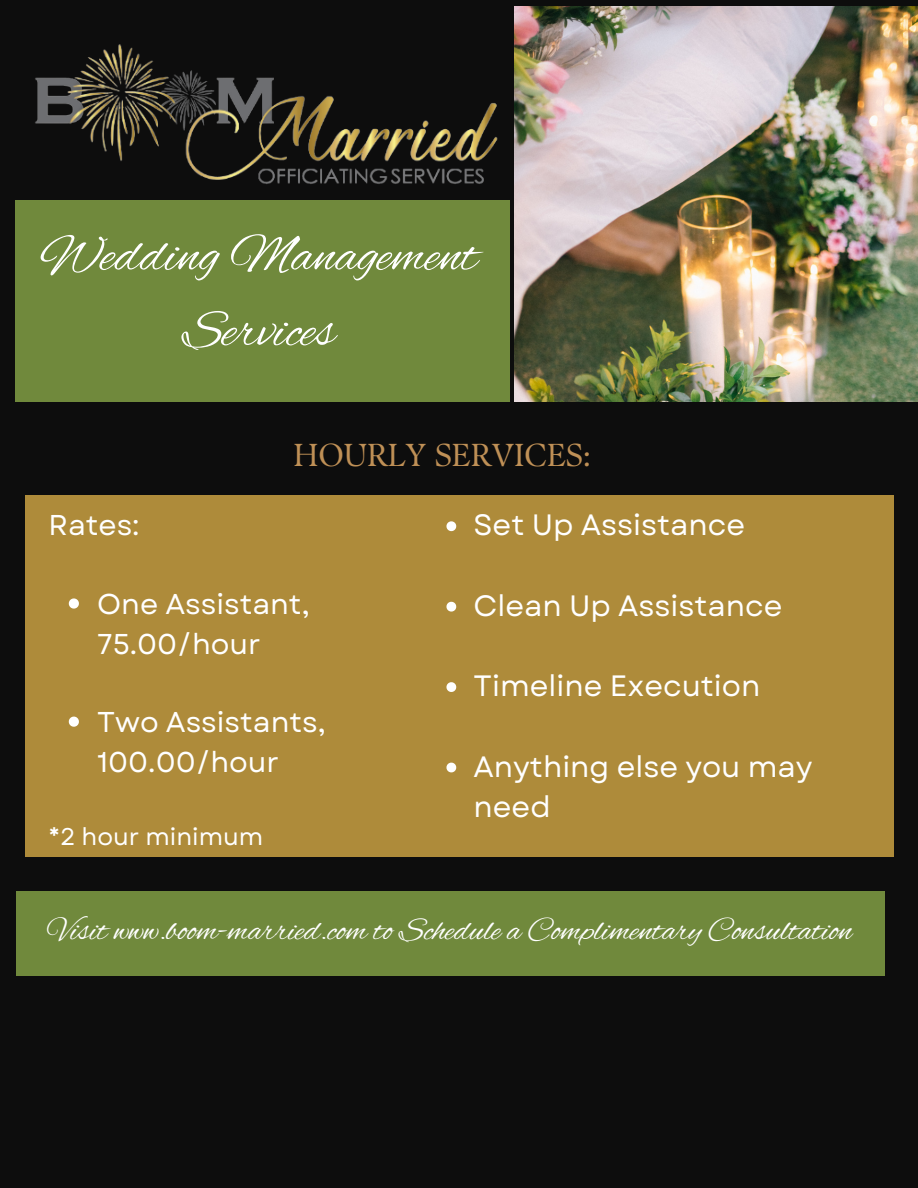
<style>
.page{position:relative;width:918px;height:1188px;background:#0d0d0d}
.page>*{position:absolute;margin:0;border:0;box-sizing:border-box;transform-origin:0 0}
.t1{font:54px/75.3px "Alex Brush";color:#fff;text-align:center}
.t2{font:33.15px "Alex Brush";color:#fff}
.t3{font:31.8px "TY Serif D";color:#bf9056}
.t4{font:29.4px/40.2px "Garet";color:#fff}
.t5{font:28.65px/39.3px "Garet";color:#fff}
.t6{font:24.15px "Garet";color:#fff}
</style>
<div class="page">
<div style="left:25px;top:496px;width:868px;height:360px;background:#ae8b3a"></div>
<div style="left:16px;top:201px;width:494px;height:201px;background:#70893c"></div>
<div style="left:16px;top:891px;width:868px;height:84px;background:#70893c"></div>
<img style="left:20px;top:44px;width:486px;height:157px">
<img style="left:514px;top:7px;width:404px;height:395px">
<svg style="left:446px;top:521px;width:10px;height:10px"></svg>
<svg style="left:446px;top:602px;width:10px;height:10px"></svg>
<svg style="left:446px;top:682px;width:10px;height:10px"></svg>
<svg style="left:446px;top:763px;width:10px;height:9px"></svg>
<svg style="left:69px;top:598px;width:10px;height:11px"></svg>
<svg style="left:69px;top:717px;width:10px;height:10px"></svg>
<h1 class="t1" style="left:40px;top:221px;width:439px">Wedding Management<br>Services</h1>
<p class="t5" style="left:49px;top:506px;width:93px">Rates:</p>
<p class="t3" style="left:293px;top:435px;width:300px">HOURLY SERVICES:</p>
<p class="t4" style="left:474px;top:505px;width:273px">Set Up Assistance</p>
<p class="t5" style="left:97px;top:585px;width:214px">One Assistant,<br>75.00/hour</p>
<p class="t5" style="left:97px;top:703px;width:230px">Two Assistants,<br>100.00/hour</p>
<p class="t6" style="left:49px;top:819px;width:216px">*2 hour minimum</p>
<p class="t4" style="left:474px;top:586px;width:310px">Clean Up Assistance</p>
<p class="t4" style="left:474px;top:666px;width:288px">Timeline Execution</p>
<p class="t4" style="left:474px;top:747px;width:340px">Anything else you may need</p>
<p class="t2" style="left:48px;top:912px;width:806px">Visit www.boom-married.com to Schedule a Complimentary Consultation</p>
</div>
